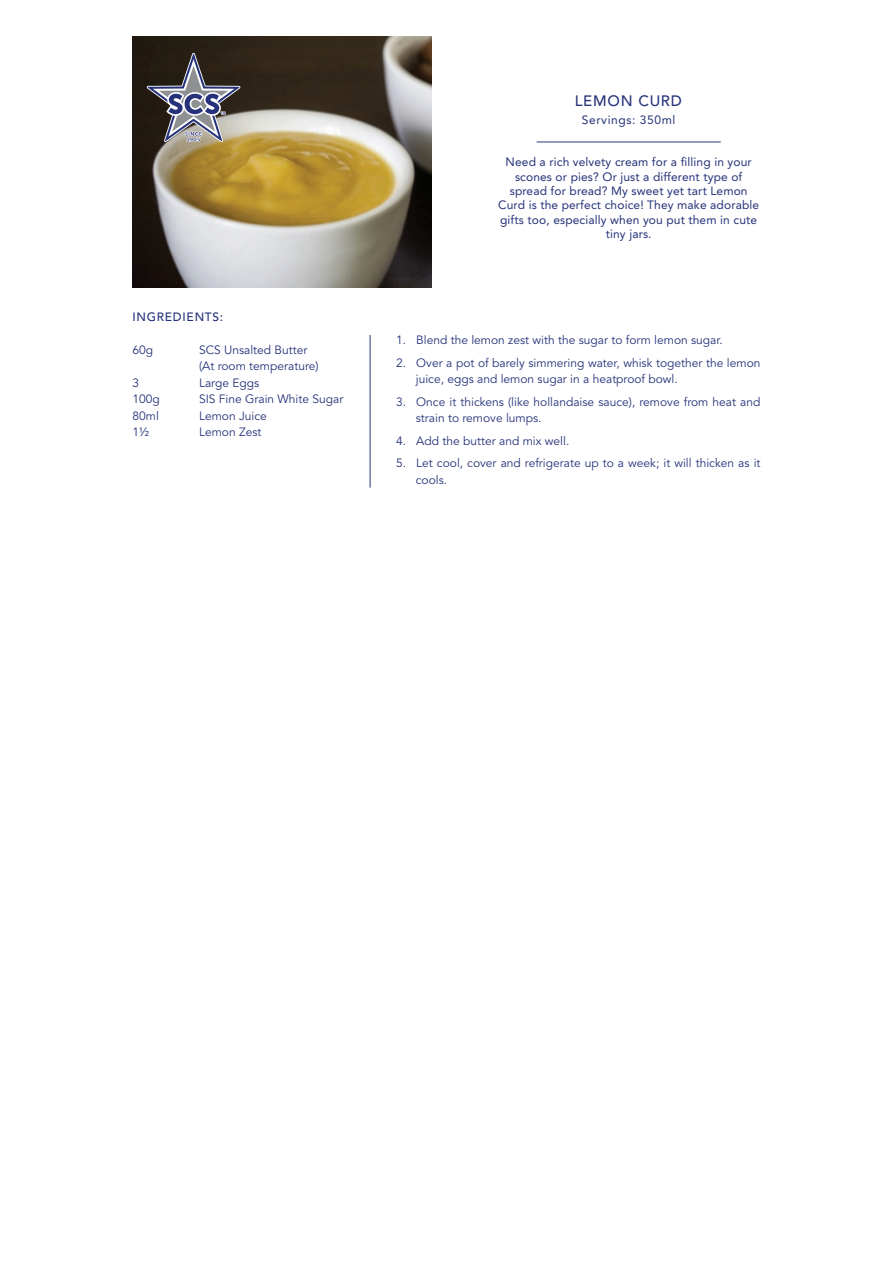
<style>
.page{position:relative;width:893px;height:1263px;background:#fff}
.page>*{position:absolute;margin:0;border:0;box-sizing:border-box;transform-origin:0 0}
.t1{font:500 15px "Avenir";letter-spacing:.05em;color:#28357a}
.t2{font:12px/16.5px "Avenir";color:#253279}
.t3{font:12px/14.4px "Avenir";letter-spacing:.01em;color:#253279;text-align:center}
.t4{font:12px "Avenir";letter-spacing:.05em;color:#253279}
.t5{font:500 12px "Avenir";letter-spacing:.06em;color:#253279}
</style>
<div class="page">
<hr style="left:537px;top:142px;width:184px;height:1px;background:#28357a">
<img style="left:132px;top:36px;width:300px;height:252px">
<svg style="left:147px;top:53px;width:93px;height:89px;background:#656264"></svg>
<hr style="left:370px;top:335px;width:1px;height:153px;background:#28357a">
<p class="t5" style="left:132px;top:312px;width:92px">INGREDIENTS:</p>
<p class="t2" style="left:132px;top:343px;width:22px">60g</p>
<p class="t2" style="left:199px;top:343px;width:121px">SCS Unsalted Butter (At room temperature)</p>
<p class="t2" style="left:132px;top:376px;width:8px">3</p>
<p class="t2" style="left:199px;top:376px;width:62px">Large Eggs</p>
<p class="t2" style="left:132px;top:392px;width:29px">100g</p>
<p class="t2" style="left:199px;top:392px;width:146px">SIS Fine Grain White Sugar</p>
<p class="t2" style="left:132px;top:409px;width:28px">80ml</p>
<p class="t2" style="left:199px;top:409px;width:69px">Lemon Juice</p>
<p class="t2" style="left:132px;top:425px;width:18px">1½</p>
<p class="t2" style="left:199px;top:425px;width:64px">Lemon Zest</p>
<p class="t1" style="left:575px;top:94px;width:109px">LEMON CURD</p>
<p class="t4" style="left:582px;top:115px;width:95px">Servings: 350ml</p>
<p class="t3" style="left:498px;top:156px;width:262px">Need a rich velvety cream for a filling in your scones or pies? Or just a different type of spread for bread? My sweet yet tart Lemon Curd is the perfect choice! They make adorable gifts too, especially when you put them in cute tiny jars.</p>
<p class="t2" style="left:396px;top:333px;width:328px">1. Blend the lemon zest with the sugar to form lemon sugar.</p>
<p class="t2" style="left:416px;top:355px;width:346px;text-indent:-20px">2. Over a pot of barely simmering water, whisk together the lemon juice, eggs and lemon sugar in a heatproof bowl.</p>
<p class="t2" style="left:416px;top:394px;width:346px;text-indent:-20px">3. Once it thickens (like hollandaise sauce), remove from heat and strain to remove lumps.</p>
<p class="t2" style="left:396px;top:433px;width:175px">4. Add the butter and mix well.</p>
<p class="t2" style="left:416px;top:456px;width:346px;text-indent:-20px">5. Let cool, cover and refrigerate up to a week; it will thicken as it cools.</p>
</div>
